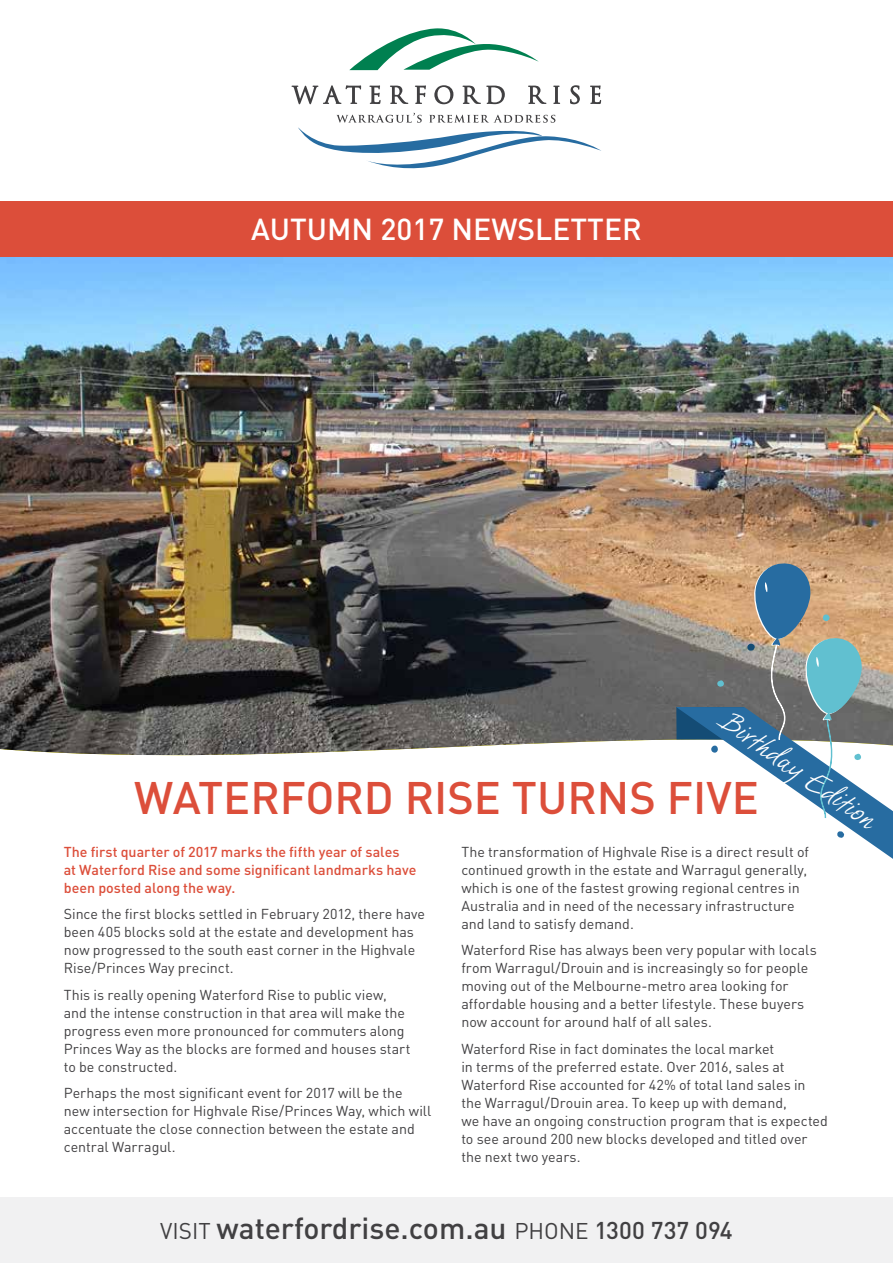
<style>
.page{position:relative;width:893px;height:1263px;background:#fff}
.page>*{position:absolute;margin:0;border:0;box-sizing:border-box;transform-origin:0 0}
.t1{font:500 45px "DIN";color:#dc4e3a}
.t2{font:500 30px "DIN";color:#414042}
.t3{font:500 30px "DIN";color:#fff}
.t4{font:30px "Dine";color:#fff}
.t5{font:14.25px/18px "DIN";color:#414042}
.t6{font:500 14.25px/18px "DIN";color:#dc4e3a}
.s1{font-weight:400;font-size:22.5px}
.s2{font-size:24px}
</style>
<div class="page">
<img style="left:0;top:257px;width:893px;height:499px">
<div style="left:0;top:202px;width:893px;height:55px;background:#dc4e3a"></div>
<div style="left:0;top:1197px;width:893px;height:66px;background:#f1f1f2"></div>
<svg style="left:292px;top:85px;width:309px;height:19px"></svg>
<svg style="left:349px;top:28px;width:190px;height:42px"></svg>
<svg style="left:298px;top:113px;width:303px;height:55px"></svg>
<svg style="left:676px;top:561px;width:217px;height:298px"></svg>
<h2 class="t3" style="left:251px;top:210px;width:392px">AUTUMN 2017 NEWSLETTER</h2>
<h2 class="t4" style="left:740px;top:705px;width:179px;rotate:35deg">Birthday Edition</h2>
<h1 class="t1" style="left:134px;top:769px;width:626px">WATERFORD RISE TURNS FIVE</h1>
<p class="t6" style="left:64px;top:842px;width:354px">The first quarter of 2017 marks the fifth year of sales<br>at Waterford Rise and some significant landmarks have been posted along the way.</p>
<p class="t5" style="left:64px;top:905px;width:363px">Since the first blocks settled in February 2012, there have been 405 blocks sold at the estate and development has now progressed to the south east corner in the Highvale Rise/Princes Way precinct.</p>
<p class="t5" style="left:64px;top:985px;width:348px">This is really opening Waterford Rise to public view, and the intense construction in that area will make the progress even more pronounced for commuters along Princes Way as the blocks are formed and houses start to be constructed.</p>
<p class="t5" style="left:64px;top:1084px;width:369px">Perhaps the most significant event for 2017 will be the new intersection for Highvale Rise/Princes Way, which will accentuate the close connection between the estate and central Warragul.</p>
<p class="t5" style="left:461px;top:842px;width:349px">The transformation of Highvale Rise is a direct result of continued growth in the estate and Warragul generally, which is one of the fastest growing regional centres in Australia and in need of the necessary infrastructure and land to satisfy demand.</p>
<p class="t5" style="left:461px;top:941px;width:357px">Waterford Rise has always been very popular with locals from Warragul/Drouin and is increasingly so for people moving out of the Melbourne-metro area looking for affordable housing and a better lifestyle. These buyers now account for around half of all sales.</p>
<p class="t5" style="left:461px;top:1039px;width:368px">Waterford Rise in fact dominates the local market<br>in terms of the preferred estate. Over 2016, sales at Waterford Rise accounted for 42% of total land sales in the Warragul/Drouin area. To keep up with demand,<br>we have an ongoing construction program that is expected to see around 200 new blocks developed and titled over the next two years.</p>
<h2 class="t2" style="left:160px;top:1209px;width:574px"><span class="s1">VISIT</span> waterfordrise.com.au <span class="s1">PHONE</span> <span class="s2">1300 737 094</span></h2>
</div>
